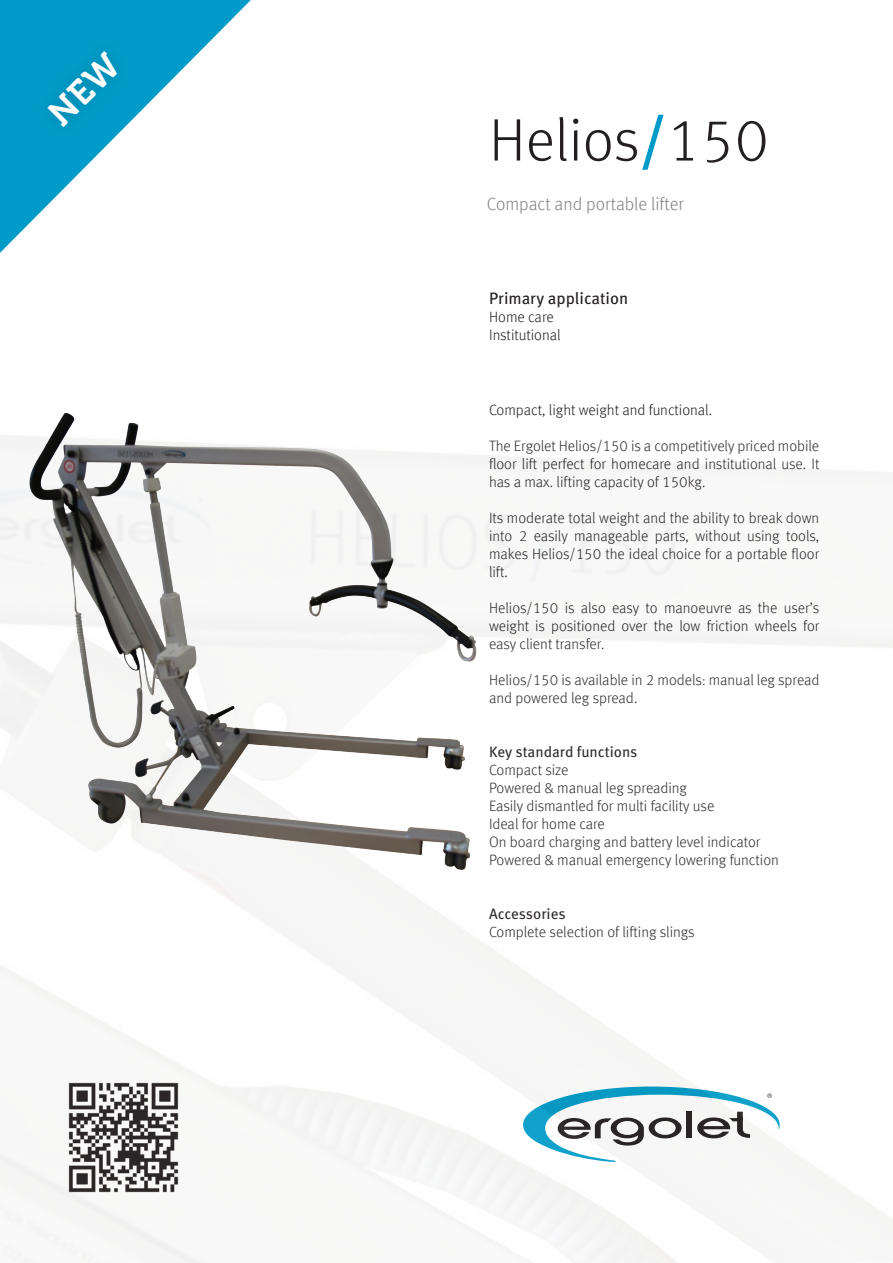
<style>
.page{position:relative;width:893px;height:1263px;background:#fff}
.page>*{position:absolute;margin:0;border:0;box-sizing:border-box;transform-origin:0 0}
.t1{font:300 60px "Meta Offc Pro";color:#231f20}
.t2{font:300 18px "Meta Offc Pro";color:#808285}
.t3{font:16.5px "Meta Pro";color:#231f20}
.t4{font:300 15px/18px "Meta Offc Pro";color:#231f20;text-align:justify}
.t5{font:15px "Meta Pro";color:#231f20}
.s1{font-family:"Meta Pro";font-weight:700;color:#009bc8}
</style>
<div class="page">
<img style="left:0;top:435px;width:893px;height:828px">
<svg style="left:0;top:0;width:251px;height:253px"></svg>
<div style="left:35px;top:38px;width:95px;height:101px;background:#009bc8"></div>
<img style="left:16px;top:413px;width:567px;height:481px">
<svg style="left:52px;top:57px;width:63px;height:63px"></svg>
<p class="t1" style="left:489px;top:96px;width:281px">Helios<span class="s1">/</span>150</p>
<p class="t2" style="left:487px;top:190px;width:198px">Compact and portable lifter</p>
<p class="t3" style="left:489px;top:285px;width:141px">Primary application</p>
<p class="t4" style="left:489px;top:307px;width:66px">Home care</p>
<p class="t4" style="left:489px;top:325px;width:73px">Institutional</p>
<p class="t4" style="left:489px;top:400px;width:225px">Compact, light weight and functional.</p>
<p class="t4" style="left:489px;top:436px;width:332px">The Ergolet Helios/150 is a competitively priced mobile floor lift perfect for homecare and institutional use. It has a max. lifting capacity of 150kg.</p>
<p class="t4" style="left:489px;top:508px;width:332px">Its moderate total weight and the ability to break down into 2 easily manageable parts, without using tools, makes Helios/150 the ideal choice for a portable floor lift.</p>
<p class="t4" style="left:489px;top:598px;width:332px">Helios/150 is also easy to manoeuvre as the user’s weight is positioned over the low friction wheels for easy client transfer.</p>
<p class="t4" style="left:489px;top:670px;width:332px">Helios/150 is available in 2 models: manual leg spread and powered leg spread.</p>
<p class="t5" style="left:489px;top:741px;width:150px">Key standard functions</p>
<p class="t4" style="left:489px;top:760px;width:81px">Compact size</p>
<p class="t4" style="left:489px;top:778px;width:200px">Powered &amp; manual leg spreading</p>
<p class="t4" style="left:489px;top:796px;width:227px">Easily dismantled for multi facility use</p>
<p class="t4" style="left:489px;top:814px;width:117px">Ideal for home care</p>
<p class="t4" style="left:489px;top:832px;width:273px">On board charging and battery level indicator</p>
<p class="t4" style="left:489px;top:850px;width:291px">Powered &amp; manual emergency lowering function</p>
<p class="t5" style="left:489px;top:903px;width:78px">Accessories</p>
<p class="t4" style="left:489px;top:922px;width:207px">Complete selection of lifting slings</p>
</div>
